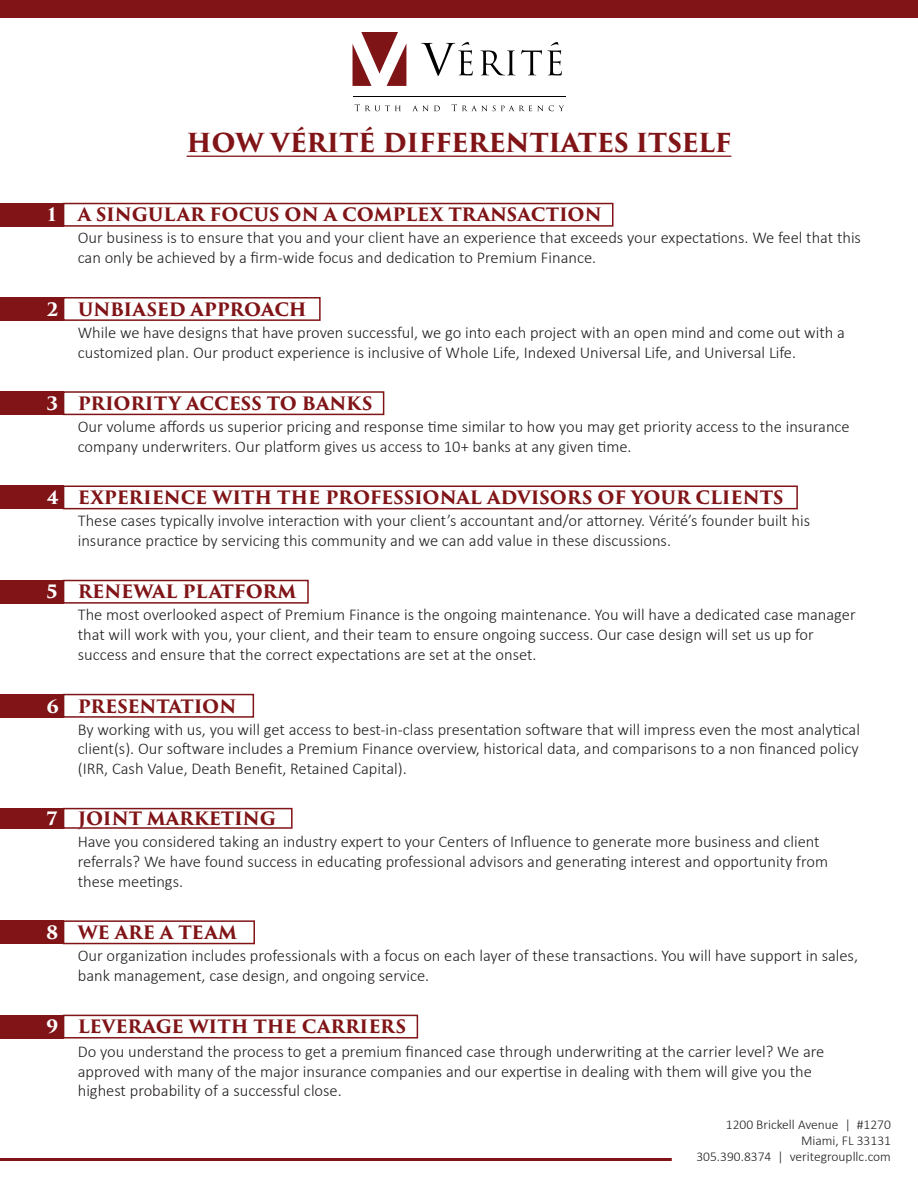
<style>
.page{position:relative;width:918px;height:1188px;background:#fff}
.page>*{position:absolute;margin:0;border:0;box-sizing:border-box;transform-origin:0 0}
.t1{font:700 25.5px "Trajan Pro 3";letter-spacing:-.01em;color:#801417}
.t2{font:700 18px "Trajan Pro 3";letter-spacing:-.005em;color:#801417}
.t3{font:700 18px "Trajan Pro 3";color:#fff}
.t4{font:300 16.5px/19.8px "Calibri";color:#231f20}
.t5{font:300 13.5px "Calibri";color:#231f20}
</style>
<div class="page">
<hr style="left:353px;top:96px;width:212px;height:1px;background:#000">
<svg style="left:354px;top:104px;width:47px;height:7px"></svg>
<svg style="left:412px;top:105px;width:28px;height:6px"></svg>
<svg style="left:452px;top:104px;width:91px;height:7px"></svg>
<svg style="left:549px;top:105px;width:15px;height:6px"></svg>
<svg style="left:353px;top:32px;width:53px;height:54px"></svg>
<svg style="left:480px;top:50px;width:35px;height:25px"></svg>
<svg style="left:421px;top:42px;width:52px;height:34px"></svg>
<svg style="left:521px;top:42px;width:41px;height:33px"></svg>
<hr style="left:0;top:1158px;width:672px;height:3px;background:#801417">
<hr style="left:187px;top:156px;width:544px;height:1px;background:#801417">
<div style="left:0;top:0;width:918px;height:17px;background:#801417"></div>
<div style="left:63px;top:203px;width:551px;height:24px;border:2px solid #801417"></div>
<div style="left:0;top:203px;width:63px;height:24px;background:#801417"></div>
<div style="left:63px;top:297px;width:258px;height:24px;border:2px solid #801417"></div>
<div style="left:0;top:297px;width:63px;height:24px;background:#801417"></div>
<div style="left:63px;top:391px;width:321px;height:24px;border:2px solid #801417"></div>
<div style="left:0;top:391px;width:63px;height:24px;background:#801417"></div>
<div style="left:63px;top:486px;width:735px;height:23px;border:2px solid #801417"></div>
<div style="left:0;top:486px;width:63px;height:23px;background:#801417"></div>
<div style="left:63px;top:580px;width:246px;height:24px;border:2px solid #801417"></div>
<div style="left:0;top:580px;width:63px;height:24px;background:#801417"></div>
<div style="left:63px;top:694px;width:191px;height:24px;border:2px solid #801417"></div>
<div style="left:0;top:694px;width:63px;height:24px;background:#801417"></div>
<div style="left:63px;top:808px;width:230px;height:21px;border:2px solid #801417"></div>
<div style="left:0;top:808px;width:63px;height:21px;background:#801417"></div>
<div style="left:63px;top:920px;width:192px;height:24px;border:2px solid #801417"></div>
<div style="left:0;top:920px;width:63px;height:24px;background:#801417"></div>
<div style="left:63px;top:1015px;width:355px;height:24px;border:2px solid #801417"></div>
<div style="left:0;top:1015px;width:63px;height:24px;background:#801417"></div>
<p class="t1" style="left:187px;top:124px;width:546px">HOW VÉRITÉ DIFFERENTIATES ITSELF</p>
<p class="t3" style="left:48px;top:202px;width:10px">1</p>
<p class="t2" style="left:78px;top:202px;width:525px">A SINGULAR FOCUS ON A COMPLEX TRANSACTION</p>
<p class="t4" style="left:78px;top:227px;width:785px">Our business is to ensure that you and your client have an experience that exceeds your expectations. We feel that this can only be achieved by a firm-wide focus and dedication to Premium Finance.</p>
<p class="t3" style="left:47px;top:296px;width:13px">2</p>
<p class="t2" style="left:78px;top:296px;width:230px">UNBIASED APPROACH</p>
<p class="t4" style="left:78px;top:322px;width:769px">While we have designs that have proven successful, we go into each project with an open mind and come out with a customized plan. Our product experience is inclusive of Whole Life, Indexed Universal Life, and Universal Life.</p>
<p class="t3" style="left:47px;top:390px;width:13px">3</p>
<p class="t2" style="left:78px;top:390px;width:296px">PRIORITY ACCESS TO BANKS</p>
<p class="t4" style="left:78px;top:416px;width:773px">Our volume affords us superior pricing and response time similar to how you may get priority access to the insurance company underwriters. Our platform gives us access to 10+ banks at any given time.</p>
<p class="t3" style="left:47px;top:484px;width:14px">4</p>
<p class="t2" style="left:78px;top:484px;width:707px">EXPERIENCE WITH THE PROFESSIONAL ADVISORS OF YOUR CLIENTS</p>
<p class="t4" style="left:78px;top:510px;width:734px">These cases typically involve interaction with your client’s accountant and/or attorney. Vérité’s founder built his insurance practice by servicing this community and we can add value in these discussions.</p>
<p class="t3" style="left:46px;top:579px;width:13px">5</p>
<p class="t2" style="left:78px;top:579px;width:220px">RENEWAL PLATFORM</p>
<p class="t4" style="left:78px;top:604px;width:779px">The most overlooked aspect of Premium Finance is the ongoing maintenance. You will have a dedicated case manager that will work with you, your client, and their team to ensure ongoing success. Our case design will set us up for success and ensure that the correct expectations are set at the onset.</p>
<p class="t3" style="left:47px;top:693px;width:14px">6</p>
<p class="t2" style="left:78px;top:693px;width:160px">PRESENTATION</p>
<p class="t4" style="left:78px;top:718px;width:784px;text-align:justify">By working with us, you will get access to best-in-class presentation software that will impress even the most analytical client(s). Our software includes a Premium Finance overview, historical data, and comparisons to a non financed policy (IRR, Cash Value, Death Benefit, Retained Capital).</p>
<p class="t3" style="left:47px;top:805px;width:12px">7</p>
<p class="t2" style="left:78px;top:805px;width:200px">JOINT MARKETING</p>
<p class="t4" style="left:78px;top:831px;width:752px">Have you considered taking an industry expert to your Centers of Influence to generate more business and client referrals? We have found success in educating professional advisors and generating interest and opportunity from these meetings.</p>
<p class="t3" style="left:46px;top:919px;width:14px">8</p>
<p class="t2" style="left:78px;top:919px;width:161px">WE ARE A TEAM</p>
<p class="t4" style="left:78px;top:945px;width:782px">Our organization includes professionals with a focus on each layer of these transactions. You will have support in sales, bank management, case design, and ongoing service.</p>
<p class="t3" style="left:46px;top:1013px;width:14px">9</p>
<p class="t2" style="left:78px;top:1013px;width:330px">LEVERAGE WITH THE CARRIERS</p>
<p class="t4" style="left:78px;top:1041px;width:748px">Do you understand the process to get a premium financed case through underwriting at the carrier level? We are approved with many of the major insurance companies and our expertise in dealing with them will give you the highest probability of a successful close.</p>
<p class="t5" style="left:726px;top:1116px;width:167px">1200 Brickell Avenue | #1270</p>
<p class="t5" style="left:801px;top:1132px;width:91px">Miami, FL 33131</p>
<p class="t5" style="left:696px;top:1148px;width:196px">305.390.8374 | veritegroupllc.com</p>
</div>
